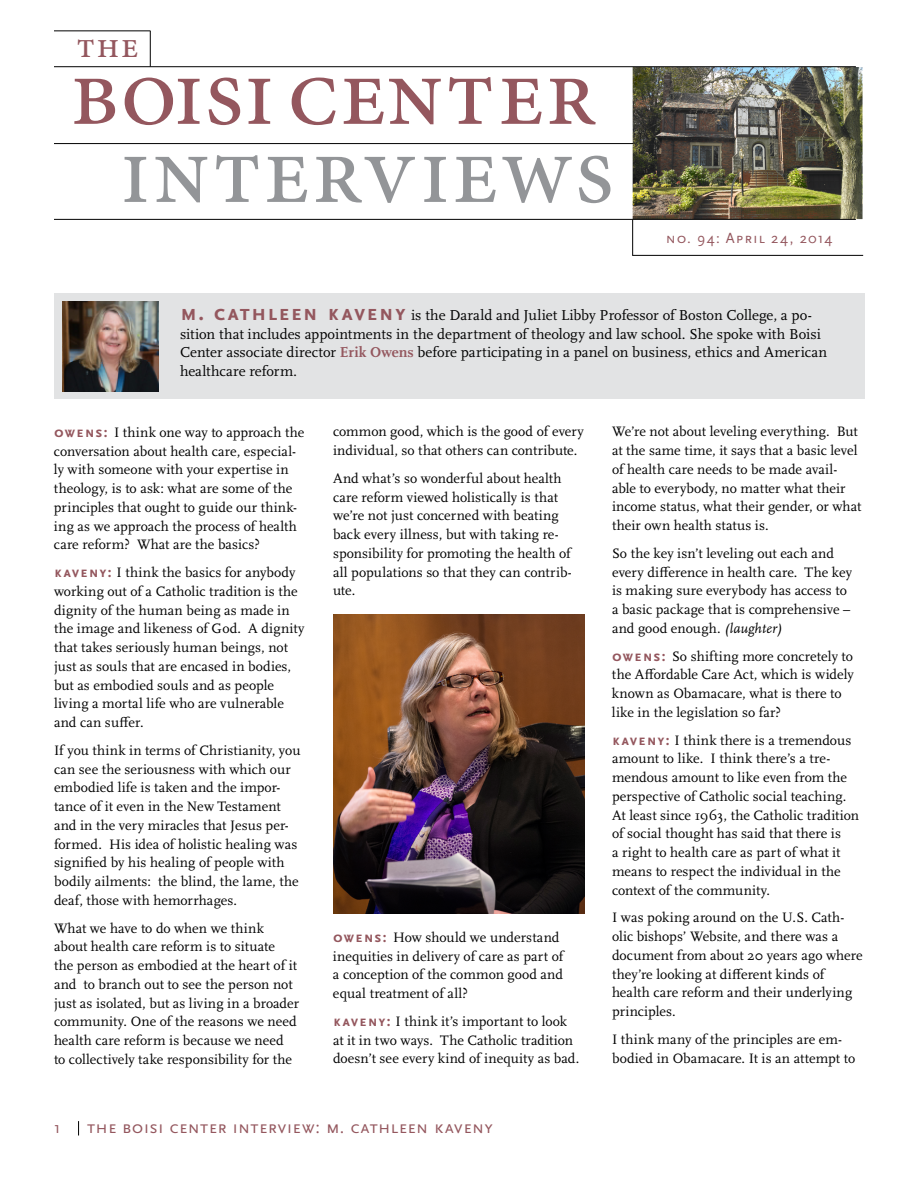
<style>
.page{position:relative;width:918px;height:1188px;background:#fff}
.page>*{position:absolute;margin:0;border:0;box-sizing:border-box;transform-origin:0 0}
.t1{font:97.05px "Minion Pro";letter-spacing:.01em;color:#94575e}
.t2{font:97.05px "Minion Pro";letter-spacing:.02em;color:#939598}
.t3{font:36.45px "Minion Pro";color:#94575e}
.t4{font:18px "Scala Sans OT";letter-spacing:.015em;color:#94575e}
.t5{font:16.5px "Scala Sans OT";color:#94575e}
.t6{font:15px/18.8px "Scala OT";color:#000}
.t7{font:15px "Scala Sans OT";letter-spacing:.065em;color:#94575e}
.t8{font:14.25px/18.8px "Scala OT";letter-spacing:.005em;color:#000}
.s1{font-family:"Scala Sans OT";font-weight:700;font-size:22.5px;color:#94575e}
.s2{font-weight:700;color:#94575e}
.s3{font-family:"Minion Pro"}
.s4{font-family:"Scala Sans OT";font-weight:700;font-size:15px;color:#94575e}
.s5{font-style:italic}
</style>
<div class="page">
<svg style="left:78px;top:1121px;width:1px;height:15px"></svg>
<div style="left:54px;top:294px;width:810px;height:105px;background:#e2e3e4"></div>
<img style="left:333px;top:615px;width:252px;height:298px">
<img style="left:633px;top:67px;width:230px;height:152px">
<hr style="left:54px;top:31px;width:97px;height:1px;background:#000">
<hr style="left:54px;top:66px;width:802px;height:1px;background:#000">
<hr style="left:54px;top:143px;width:579px;height:1px;background:#000">
<hr style="left:54px;top:219px;width:802px;height:1px;background:#000">
<hr style="left:150px;top:31px;width:1px;height:36px;background:#000">
<hr style="left:632px;top:220px;width:1px;height:36px;background:#000">
<hr style="left:632px;top:255px;width:231px;height:1px;background:#000">
<img style="left:62px;top:301px;width:96px;height:90px">
<h2 class="t3" style="left:76px;top:21px;width:64px">the</h2>
<h1 class="t1" style="left:70px;top:28px;width:528px">boisi center</h1>
<h1 class="t2" style="left:120px;top:106px;width:495px">interviews</h1>
<p class="t7" style="left:666px;top:230px;width:168px">no. 94: April 24, 2014</p>
<p class="t6" style="left:180px;top:306px;width:649px"><span class="s1">m. cathleen kaveny</span> is the Darald and Juliet Libby Professor of Boston College, a po&shy;sition that includes appointments in the department of theology and law school. She spoke with Boisi Center associate director <span class="s2">Erik Owens</span> before participating in a panel on business, ethics and American healthcare reform<span class="s3">.</span></p>
<p class="t8" style="left:54px;top:423px;width:252px"><span class="s4">owens:</span> I think one way to approach the conversation about health care, especial&shy;ly with someone with your expertise in theology, is to ask: what are some of the principles that ought to guide our think&shy;ing as we approach the process of health care reform? What are the basics?</p>
<p class="t8" style="left:54px;top:563px;width:252px"><span class="s4">kaveny:</span> I think the basics for anybody working out of a Catholic tradition is the dignity of the human being as made in the image and likeness of God. A dignity that takes seriously human beings, not just as souls that are encased in bodies, but as embodied souls and as people living a mortal life who are vulnerable and can suffer.</p>
<p class="t8" style="left:54px;top:741px;width:248px">If you think in terms of Christianity, you can see the seriousness with which our embodied life is taken and the impor&shy;tance of it even in the New Testament and in the very miracles that Jesus per&shy;formed. His idea of holistic healing was signified by his healing of people with bodily ailments: the blind, the lame, the deaf, those with hemorrhages.</p>
<p class="t8" style="left:54px;top:919px;width:247px">What we have to do when we think about health care reform is to situate<br>the person as embodied at the heart of it and to branch out to see the person not just as isolated, but as living in a broader community. One of the reasons we need health care reform is because we need<br>to collectively take responsibility for the</p>
<p class="t8" style="left:333px;top:423px;width:252px">common good, which is the good of every individual, so that others can contribute.</p>
<p class="t8" style="left:333px;top:469px;width:240px">And what’s so wonderful about health care reform viewed holistically is that we’re not just concerned with beating back every illness, but with taking re&shy;sponsibility for promoting the health of all populations so that they can contrib&shy;ute.</p>
<p class="t8" style="left:333px;top:928px;width:232px"><span class="s4">owens:</span> How should we understand inequities in delivery of care as part of a conception of the common good and equal treatment of all?</p>
<p class="t8" style="left:333px;top:1012px;width:248px"><span class="s4">kaveny:</span> I think it’s important to look at it in two ways. The Catholic tradition doesn’t see every kind of inequity as bad.</p>
<p class="t5" style="left:54px;top:1119px;width:8px">1</p>
<p class="t4" style="left:87px;top:1118px;width:407px">the boisi center interview: m. cathleen kaveny</p>
<p class="t8" style="left:612px;top:423px;width:251px">We’re not about leveling everything. But at the same time, it says that a basic level of health care needs to be made avail&shy;able to everybody, no matter what their income status, what their gender, or what their own health status is.</p>
<p class="t8" style="left:612px;top:544px;width:242px">So the key isn’t leveling out each and every difference in health care. The key is making sure everybody has access to a basic package that is comprehensive – and good enough. <span class="s5">(laughter)</span></p>
<p class="t8" style="left:612px;top:647px;width:243px"><span class="s4">owens:</span> So shifting more concretely to the Affordable Care Act, which is widely known as Obamacare, what is there to like in the legislation so far?</p>
<p class="t8" style="left:612px;top:731px;width:249px"><span class="s4">kaveny:</span> I think there is a tremendous amount to like. I think there’s a tre&shy;mendous amount to like even from the perspective of Catholic social teaching.<br>At least since 1963, the Catholic tradition of social thought has said that there is<br>a right to health care as part of what it means to respect the individual in the context of the community.</p>
<p class="t8" style="left:612px;top:909px;width:252px">I was poking around on the U.S. Cath&shy;olic bishops’ Website, and there was a document from about 20 years ago where they’re looking at different kinds of health care reform and their underlying principles.</p>
<p class="t8" style="left:612px;top:1030px;width:245px">I think many of the principles are em&shy;bodied in Obamacare. It is an attempt to</p>
</div>
